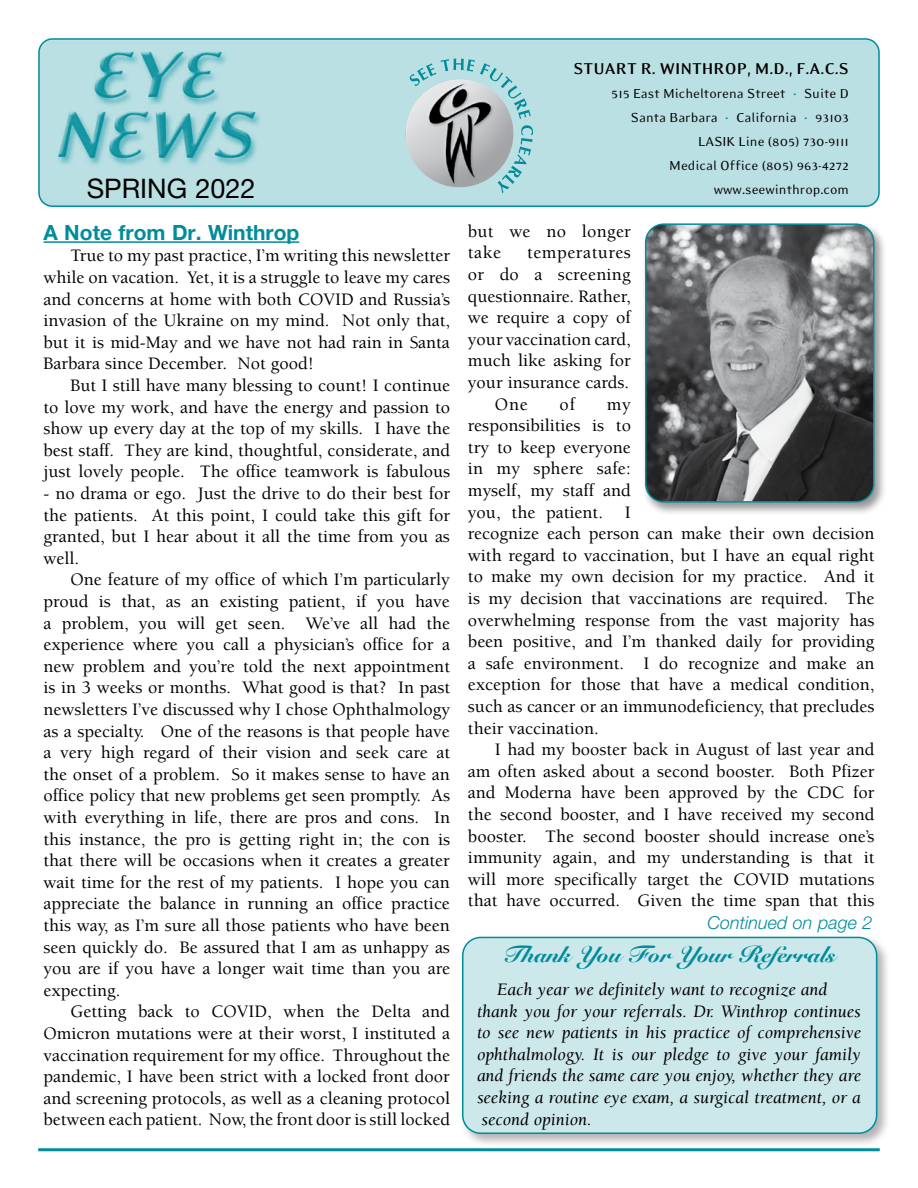
<style>
.page{position:relative;width:918px;height:1188px;background:#fff}
.page>*{position:absolute;margin:0;border:0;box-sizing:border-box;transform-origin:0 0}
.t1{font:27px "Helvetica Neue";color:#000}
.t2{font:900 22.5px "Snell Roundhand";color:#008c9a}
.t3{font:700 21px "Helvetica Neue";color:#008c9a}
.t4{font:500 18px/21.6px "Berkeley";color:#000;text-align:justify}
.t5{font:italic 18px/21.6px "Berkeley";color:#000}
.t6{font:18px "Eidetic Modern Bold TT";color:#000}
.t7{font:italic 300 18px "Helvetica Neue";color:#008c9a}
.t8{font:500 18px "Berkeley";letter-spacing:.03em;color:#000}
.t9{font:15px/24px "Eidetic Modern Regular TT";color:#000;text-align:right}
.s1{color:#008c9a}
</style>
<div class="page">
<img style="left:41px;top:41px;width:836px;height:163px">
<div style="left:38px;top:38px;width:842px;height:169px;border:2px solid #008c9a;border-radius:14px"></div>
<hr style="left:44px;top:241px;width:255px;height:2px;background:#008c9a">
<svg style="left:410px;top:59px;width:121px;height:60px;background:#a3d5da"></svg>
<svg style="left:498px;top:125px;width:35px;height:68px;background:#9dd2d7"></svg>
<hr style="left:38px;top:1148px;width:842px;height:3px;background:#008c9a">
<div style="left:641px;top:221px;width:246px;height:296px;background:#000;opacity:.42"></div>
<img style="left:646px;top:224px;width:228px;height:278px">
<div style="left:645px;top:223px;width:230px;height:280px;border:2px solid #008c9a;border-radius:18px"></div>
<img style="left:405px;top:79px;width:108px;height:108px;border-radius:54px">
<div style="left:459px;top:934px;width:432px;height:213px;background:#000;opacity:.3"></div>
<div style="left:463px;top:937px;width:414px;height:196px;background:#cce8eb;border-radius:18px"></div>
<div style="left:462px;top:937px;width:415px;height:197px;border:2px solid #008c9a;border-radius:18px"></div>
<p class="t6" style="left:573px;top:59px;width:277px">STUART R. WINTHROP, M.D., F.A.C.S</p>
<p class="t9" style="left:611px;top:82px;width:239px">515 East Micheltorena Street <span class="s1">•</span> Suite D<br>Santa Barbara <span class="s1">•</span> California <span class="s1">•</span> 93103<br>LASIK Line (805) 730-9111<br>Medical Office (805) 963-4272</p>
<h1 class="t1" style="left:87px;top:173px;width:170px">SPRING 2022</h1>
<p class="t9" style="left:714px;top:178px;width:137px">www.seewinthrop.com</p>
<p class="t3" style="left:44px;top:219px;width:257px">A Note from Dr. Winthrop</p>
<p class="t4" style="left:44px;top:245px;width:408px;text-indent:27px">True to my past practice, I’m writing this newsletter while on vacation. Yet, it is a struggle to leave my cares and concerns at home with both COVID and Russia’s invasion of the Ukraine on my mind. Not only that, but it is mid-May and we have not had rain in Santa Barbara since December. Not good!</p>
<p class="t4" style="left:44px;top:375px;width:408px;text-indent:27px">But I still have many blessing to count! I continue to love my work, and have the energy and passion to show up every day at the top of my skills. I have the best staff. They are kind, thoughtful, considerate, and just lovely people. The office teamwork is fabulous</p>
<p class="t4" style="left:44px;top:483px;width:408px">- no drama or ego. Just the drive to do their best for the patients. At this point, I could take this gift for granted, but I hear about it all the time from you as well.</p>
<p class="t4" style="left:44px;top:569px;width:408px;text-indent:27px">One feature of my office of which I’m particularly proud is that, as an existing patient, if you have a problem, you will get seen. We’ve all had the experience where you call a physician’s office for a new problem and you’re told the next appointment is in 3 weeks or months. What good is that? In past newsletters I’ve discussed why I chose Ophthalmology as a specialty. One of the reasons is that people have a very high regard of their vision and seek care at the onset of a problem. So it makes sense to have an office policy that new problems get seen promptly. As with everything in life, there are pros and cons. In this instance, the pro is getting right in; the con is that there will be occasions when it creates a greater wait time for the rest of my patients. I hope you can appreciate the balance in running an office practice this way, as I’m sure all those patients who have been seen quickly do. Be assured that I am as unhappy as you are if you have a longer wait time than you are expecting.</p>
<p class="t4" style="left:44px;top:1001px;width:408px;text-indent:27px">Getting back to COVID, when the Delta and Omicron mutations were at their worst, I instituted a vaccination requirement for my office. Throughout the pandemic, I have been strict with a locked front door and screening protocols, as well as a cleaning protocol between each patient. Now, the front door is still locked</p>
<p class="t4" style="left:468px;top:221px;width:164px">but we no longer take</p>
<p class="t8" style="left:527px;top:243px;width:105px">temperatures</p>
<p class="t4" style="left:468px;top:264px;width:164px">or do a screening</p>
<p class="t4" style="left:468px;top:286px;width:164px">questionnaire. Rather,</p>
<p class="t4" style="left:468px;top:307px;width:164px">we require a copy of</p>
<p class="t4" style="left:468px;top:329px;width:164px">your vaccination card,</p>
<p class="t4" style="left:468px;top:350px;width:164px">much like asking for</p>
<p class="t4" style="left:468px;top:372px;width:163px">your insurance cards.</p>
<p class="t4" style="left:495px;top:394px;width:34px">One</p>
<p class="t4" style="left:560px;top:394px;width:17px">of</p>
<p class="t4" style="left:468px;top:394px;width:408px;text-align:left;text-indent:139px">my<br>responsibilities is to<br>try to keep everyone<br>in my sphere safe:<br>myself, my staff and<br>you, the patient. I<br>recognize each person can make their own decision with regard to vaccination, but I have an equal right to make my own decision for my practice. And it is my decision that vaccinations are required. The overwhelming response from the vast majority has been positive, and I’m thanked daily for providing a safe environment. I do recognize and make an exception for those that have a medical condition, such as cancer or an immunodeficiency, that precludes their vaccination.</p>
<p class="t4" style="left:468px;top:739px;width:408px;text-indent:27px">I had my booster back in August of last year and am often asked about a second booster. Both Pfizer and Moderna have been approved by the CDC for the second booster, and I have received my second booster. The second booster should increase one’s immunity again, and my understanding is that it will more specifically target the COVID mutations that have occurred. Given the time span that this</p>
<p class="t7" style="left:707px;top:911px;width:167px">Continued on page 2</p>
<p class="t2" style="left:502px;top:941px;width:335px">Thank You For Your Referrals</p>
<p class="t5" style="left:477px;top:979px;width:386px;text-indent:20px">Each year we definitely want to recognize and thank you for your referrals. Dr. Winthrop continues to see new patients in his practice of comprehensive ophthalmology. It is our pledge to give your family and friends the same care you enjoy, whether they are seeking a routine eye exam, a surgical treatment, or a second opinion.</p>
</div>
